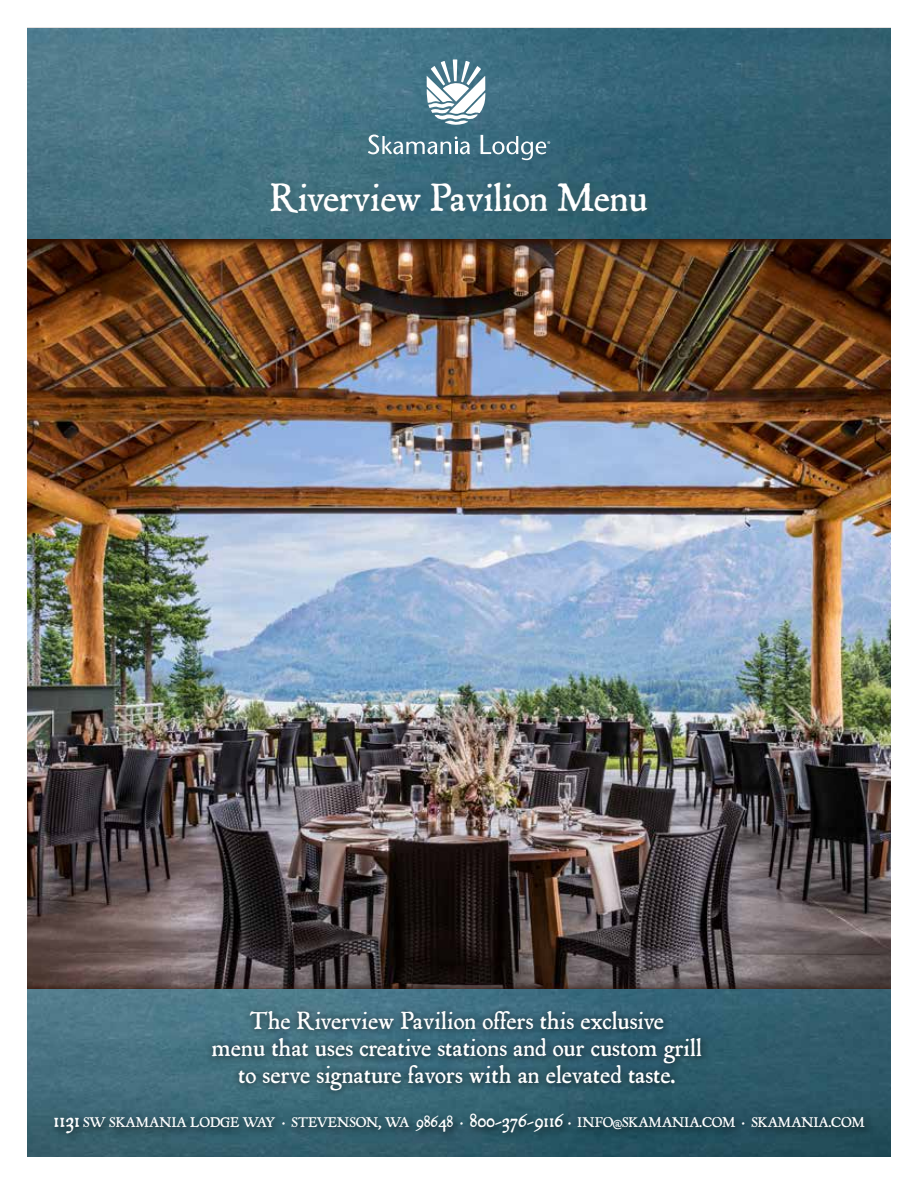
<style>
.page{position:relative;width:918px;height:1188px;background:#fff}
.page>*{position:absolute;margin:0;border:0;box-sizing:border-box;transform-origin:0 0}
.t1{font:40.5px "P22 Mayflower";color:#fff}
.t2{font:25.5px/27px "P22 Mayflower";color:#fff;text-align:center}
.t3{font:14.4px "P22 Mayflower";letter-spacing:-.01em;color:#fff}
.s1{font-size:22.5px}
.s2{font-size:18px}
.s3{font-size:21px}
</style>
<div class="page">
<img style="left:27px;top:251px;width:864px;height:730px">
<svg style="left:27px;top:981px;width:864px;height:8px;background:#483936"></svg>
<img style="left:27px;top:989px;width:864px;height:168px">
<div style="left:205px;top:1004px;width:504px;height:95px;background:#000;opacity:.75"></div>
<svg style="left:27px;top:27px;width:864px;height:224px;background:#3f6876"></svg>
<div style="left:264px;top:176px;width:391px;height:45px;background:#473d28;opacity:.24"></div>
<svg style="left:368px;top:135px;width:102px;height:19px"></svg>
<svg style="left:426px;top:59px;width:60px;height:69px"></svg>
<svg style="left:481px;top:135px;width:69px;height:25px;background:#618897"></svg>
<div style="left:50px;top:1109px;width:824px;height:35px;background:#000;opacity:.63"></div>
<p class="t1" style="left:270px;top:175px;width:379px">Riverview Pavilion Menu</p>
<p class="t2" style="left:212px;top:1009px;width:492px">The Riverview Pavilion offers this exclusive<br>menu that uses creative stations and our custom grill to serve signature favors with an elevated taste.</p>
<p class="t3" style="left:53px;top:1114px;width:813px"><span class="s1">1131</span> SW SKAMANIA LODGE WAY • STEVENSON, WA <span class="s2">98648</span> • <span class="s3">800-376-9116</span> • INFO@SKAMANIA.COM • SKAMANIA.COM</p>
</div>
